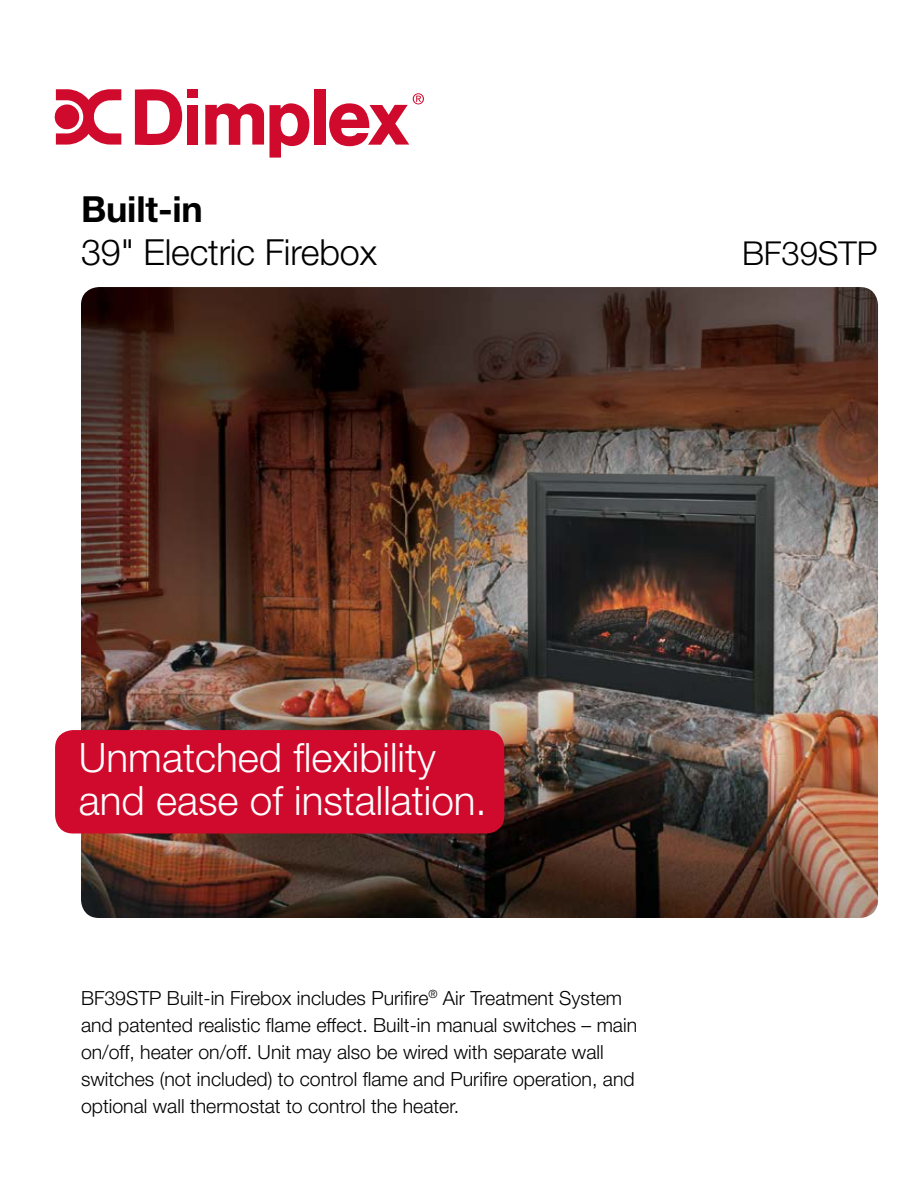
<style>
.page{position:relative;width:918px;height:1188px;background:#fff}
.page>*{position:absolute;margin:0;border:0;box-sizing:border-box;transform-origin:0 0}
.t1{font:300 40.5px/43.5px "Helvetica Neue LT Std";color:#fff}
.t2{font:300 36px "Helvetica Neue LT Std";letter-spacing:-.005em;color:#000}
.t3{font:700 36px "Helvetica Neue LT Std";letter-spacing:-.005em;color:#000}
.t4{font:300 33px "Helvetica Neue LT Std";letter-spacing:-.005em;color:#000}
.t5{font:300 19.5px/27px "Helvetica Neue LT Std";color:#000}
</style>
<div class="page">
<img style="left:81px;top:287px;width:797px;height:631px">
<div style="left:55px;top:730px;width:449px;height:103px;background:#d00a2c;border-radius:18px"></div>
<svg style="left:135px;top:89px;width:47px;height:57px"></svg>
<div style="left:187px;top:89px;width:11px;height:9px;background:#cf0a2c"></div>
<div style="left:187px;top:105px;width:11px;height:40px;background:#cf0a2c"></div>
<svg style="left:205px;top:103px;width:104px;height:55px"></svg>
<div style="left:314px;top:89px;width:11px;height:56px;background:#cf0a2c"></div>
<svg style="left:329px;top:93px;width:95px;height:53px"></svg>
<svg style="left:54px;top:89px;width:67px;height:56px"></svg>
<h2 class="t3" style="left:81px;top:187px;width:123px">Built-in</h2>
<h2 class="t2" style="left:81px;top:230px;width:298px">39" Electric Firebox</h2>
<h3 class="t4" style="left:742px;top:234px;width:137px">BF39STP</h3>
<h1 class="t1" style="left:79px;top:735px;width:410px">Unmatched flexibility and ease of installation.</h1>
<p class="t5" style="left:81px;top:984px;width:558px">BF39STP Built-in Firebox includes Purifire<sup>®</sup> Air Treatment System and patented realistic flame effect. Built-in manual switches – main on/off, heater on/off. Unit may also be wired with separate wall switches (not included) to control flame and Purifire operation, and optional wall thermostat to control the heater.</p>
</div>
